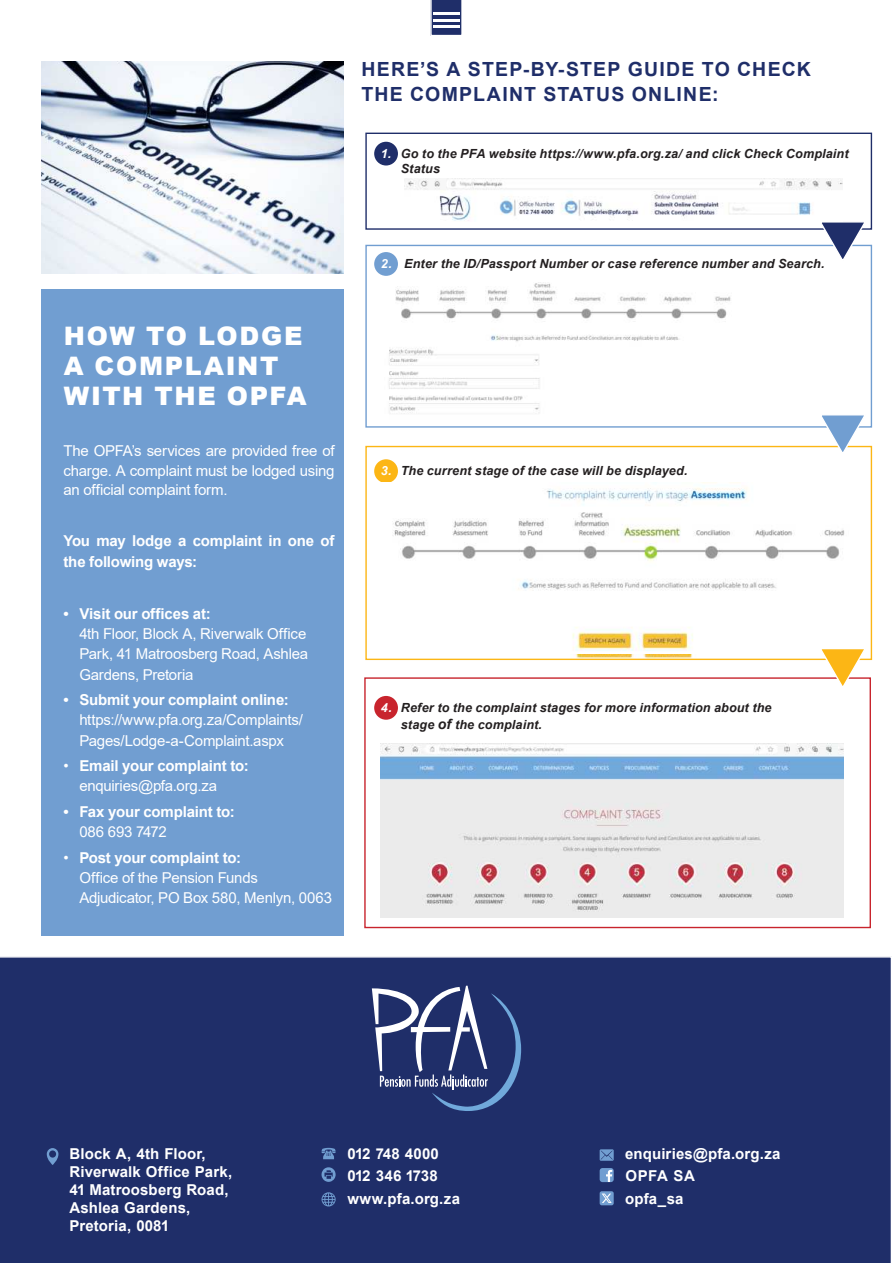
<style>
.page{position:relative;width:893px;height:1263px;background:#fff}
.page>*{position:absolute;margin:0;border:0;box-sizing:border-box;transform-origin:0 0}
.t1{font:900 25.5px/30px "Arial";letter-spacing:.065em;color:#fff}
.t2{font:700 19.5px/25.5px "Arial";letter-spacing:.06em;color:#1f2e69}
.t3{font:15px/20.2px "Arial";letter-spacing:-.015em;color:#fff}
.t4{font:700 15px/18px "Arial";letter-spacing:.005em;color:#fff}
.t5{font:700 15px "Arial";letter-spacing:-.015em;color:#fff}
.t6{font:italic 700 12.6px/15.1px "Arial";letter-spacing:.015em;color:#231f20}
.s1{color:#fff}
.s2{font-weight:700}
.s3{font-size:13.95px}
</style>
<div class="page">
<div style="left:0;top:956px;width:892px;height:307px;background:#1f2e69"></div>
<svg style="left:430px;top:0;width:32px;height:36px"></svg>
<div style="left:374px;top:142px;width:24px;height:24px;background:#1f2e69;border-radius:50%"></div>
<div style="left:374px;top:696px;width:24px;height:24px;background:#c8242d;border-radius:50%"></div>
<div style="left:374px;top:459px;width:24px;height:24px;background:#fcb615;border-radius:50%"></div>
<div style="left:374px;top:252px;width:24px;height:24px;background:#719ed1;border-radius:50%"></div>
<img style="left:389px;top:283px;width:342px;height:131px">
<img style="left:575px;top:654px;width:117px;height:4px">
<img style="left:381px;top:743px;width:462px;height:174px">
<div style="left:365px;top:133px;width:507px;height:97px;border:1px solid #1f2e69"></div>
<div style="left:365px;top:446px;width:507px;height:214px;border:1px solid #fcb615"></div>
<div style="left:364px;top:677px;width:507px;height:251px;border:1px solid #c8242d"></div>
<div style="left:365px;top:245px;width:507px;height:183px;border:1px solid #719ed1"></div>
<svg style="left:818px;top:222px;width:50px;height:37px"></svg>
<svg style="left:818px;top:415px;width:50px;height:37px"></svg>
<img style="left:404px;top:179px;width:438px;height:42px">
<img style="left:383px;top:482px;width:462px;height:169px">
<svg style="left:818px;top:647px;width:50px;height:39px"></svg>
<div style="left:41px;top:289px;width:303px;height:646px;background:#719ed1"></div>
<img style="left:41px;top:61px;width:303px;height:213px">
<svg style="left:372px;top:986px;width:149px;height:125px"></svg>
<svg style="left:47px;top:1148px;width:11px;height:17px"></svg>
<svg style="left:322px;top:1192px;width:14px;height:14px"></svg>
<svg style="left:600px;top:1149px;width:14px;height:12px"></svg>
<svg style="left:322px;top:1148px;width:14px;height:11px"></svg>
<div style="left:600px;top:1168px;width:14px;height:14px;background:#719ed1;border-radius:3px"></div>
<svg style="left:606px;top:1170px;width:6px;height:12px"></svg>
<svg style="left:322px;top:1167px;width:14px;height:15px"></svg>
<div style="left:600px;top:1191px;width:14px;height:14px;background:#719ed1;border-radius:2px"></div>
<svg style="left:602px;top:1193px;width:10px;height:10px"></svg>
<hr style="left:433px;top:19px;width:27px;height:2px;background:#fff">
<hr style="left:433px;top:25px;width:27px;height:3px;background:#fff">
<hr style="left:433px;top:13px;width:27px;height:2px;background:#fff">
<h2 class="t2" style="left:361px;top:58px;width:451px">HERE’S A STEP-BY-STEP GUIDE TO CHECK<br>THE COMPLAINT STATUS ONLINE:</h2>
<p class="t6" style="left:401px;top:148px;width:449px;text-indent:-20px"><span class="s1">1.</span> Go to the PFA website https://www.pfa.org.za/ and click Check Complaint<br>Status</p>
<h1 class="t1" style="left:64px;top:323px;width:244px">HOW TO LODGE<br>A COMPLAINT<br>WITH THE OPFA</h1>
<p class="t3" style="left:63px;top:442px;width:273px;line-height:19.5px;text-align:justify">The OPFA’s services are provided free of charge. A complaint must be lodged using an official complaint form.</p>
<p class="t4" style="left:63px;top:532px;width:273px;line-height:20.2px">You may lodge a complaint in one of the following ways:</p>
<p class="t4" style="left:63px;top:606px;width:149px">• Visit our offices at:</p>
<p class="t3" style="left:79px;top:625px;width:230px">4th Floor, Block A, Riverwalk Office<br>Park, 41 Matroosberg Road, Ashlea<br>Gardens, Pretoria</p>
<p class="t5" style="left:63px;top:694px;width:227px">• Submit your complaint online:</p>
<p class="t3" style="left:79px;top:711px;width:225px">https://www.pfa.org.za/Complaints/<br>Pages/Lodge-a-Complaint.aspx</p>
<p class="t3" style="left:79px;top:757px;width:171px;text-indent:-16px">• <span class="s2">Email your complaint to: </span>enquiries@pfa.org.za</p>
<p class="t5" style="left:63px;top:806px;width:173px">• Fax your complaint to:</p>
<p class="t3" style="left:79px;top:823px;width:89px">086 693 7472</p>
<p class="t3" style="left:79px;top:849px;width:254px;text-indent:-16px">• <span class="s2">Post your complaint to:<br></span>Office of the Pension Funds<br>Adjudicator, PO Box 580, Menlyn, 0063</p>
<p class="t6" style="left:381px;top:257px;width:445px"><span class="s1">2.</span> Enter the ID/Passport Number or case reference number and Search.</p>
<p class="t6" style="left:381px;top:464px;width:308px"><span class="s1">3.</span> The current stage of the case will be displayed.</p>
<p class="t6" style="left:401px;top:700px;width:372px;line-height:16.8px;text-indent:-20px"><span class="s1">4.</span> Refer to the complaint stages for more information about the stage <span class="s3">of</span> the complaint.</p>
<p class="t4" style="left:70px;top:1145px;width:164px">Block A, 4th Floor,<br>Riverwalk Office Park,<br>41 Matroosberg Road,<br>Ashlea Gardens,<br>Pretoria, 0081</p>
<p class="t4" style="left:347px;top:1143px;width:114px;line-height:22.2px">012 748 4000<br>012 346 1738 www.pfa.org.za</p>
<p class="t4" style="left:625px;top:1144px;width:157px;line-height:22.2px">enquiries@pfa.org.za<br>OPFA SA<br>opfa_sa</p>
</div>
